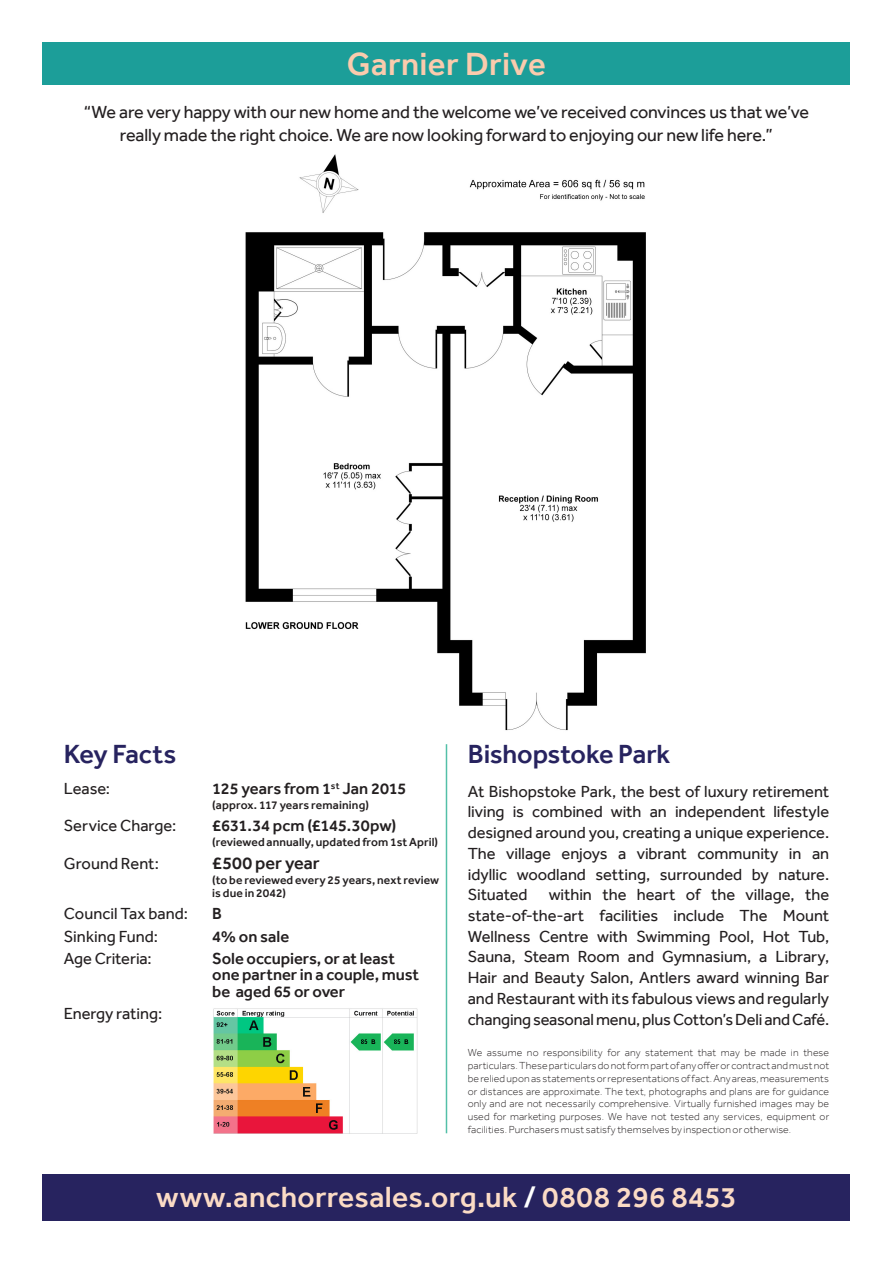
<style>
.page{position:relative;width:893px;height:1263px;background:#fff}
.page>*{position:absolute;margin:0;border:0;box-sizing:border-box;transform-origin:0 0}
.t1{font:500 33px "Effra";letter-spacing:.01em;color:#facbad}
.t2{font:500 30px "Effra";letter-spacing:.01em;color:#fbdbc5}
.t3{font:500 27px "Effra";letter-spacing:-.005em;color:#27235f}
.t4{font:18px/22.5px "Effra";letter-spacing:-.01em;color:#231f20;text-align:center}
.t5{font:500 18px "Effra";color:#231f20}
.t6{font:16.5px/20.7px "Effra";letter-spacing:-.005em;color:#231f20;text-align:justify}
.t7{font:500 16.5px/16.5px "Effra";letter-spacing:-.005em;color:#231f20}
.t8{font:500 12px/13.5px "Effra";letter-spacing:.005em;color:#231f20}
.t9{font:300 10.5px/12.8px "Effra";letter-spacing:.01em;color:#231f20;text-align:justify}
.s1{color:#fff}
</style>
<div class="page">
<img style="left:245px;top:154px;width:401px;height:577px">
<div style="left:43px;top:43px;width:807px;height:42px;background:#1c9e99"></div>
<div style="left:43px;top:1174px;width:807px;height:46px;background:#27235f"></div>
<hr style="left:446px;top:744px;width:1px;height:389px;background:#53c0a8">
<img style="left:213px;top:1008px;width:205px;height:126px">
<p class="t1" style="left:347px;top:44px;width:201px">Garnier Drive</p>
<p class="t4" style="left:84px;top:101px;width:727px">“We are very happy with our new home and the welcome we’ve received convinces us that we’ve really made the right choice. We are now looking forward to enjoying our new life here.”</p>
<p class="t3" style="left:64px;top:738px;width:114px">Key Facts</p>
<p class="t6" style="left:64px;top:778px;width:48px">Lease:</p>
<p class="t7" style="left:212px;top:780px;width:196px">125 years from 1<sup>st</sup> Jan 2015</p>
<p class="t8" style="left:212px;top:798px;width:158px">(approx. 117 years remaining)</p>
<p class="t6" style="left:64px;top:815px;width:114px">Service Charge:</p>
<p class="t7" style="left:212px;top:817px;width:186px">£631.34 pcm (£145.30pw)</p>
<p class="t8" style="left:212px;top:835px;width:227px">(reviewed annually, updated from 1st April)</p>
<p class="t6" style="left:64px;top:852px;width:97px">Ground Rent:</p>
<p class="t5" style="left:212px;top:852px;width:109px">£500 per year</p>
<p class="t8" style="left:212px;top:873px;width:228px">(to be reviewed every 25 years, next review is due in 2042)</p>
<p class="t6" style="left:64px;top:903px;width:126px">Council Tax band:</p>
<p class="t7" style="left:212px;top:905px;width:11px">B</p>
<p class="t6" style="left:64px;top:925px;width:96px">Sinking Fund:</p>
<p class="t7" style="left:212px;top:927px;width:79px">4% on sale</p>
<p class="t6" style="left:64px;top:948px;width:90px">Age Criteria:</p>
<p class="t7" style="left:212px;top:950px;width:208px">Sole occupiers, or at least one partner in a couple, must be aged 65 or over</p>
<p class="t6" style="left:64px;top:1003px;width:100px">Energy rating:</p>
<p class="t3" style="left:468px;top:738px;width:204px">Bishopstoke Park</p>
<p class="t6" style="left:468px;top:781px;width:363px">At Bishopstoke Park, the best of luxury retirement living is combined with an independent lifestyle designed around you, creating a unique experience.<br>The village enjoys a vibrant community in an idyllic woodland setting, surrounded by nature.<br>Situated</p>
<p class="t6" style="left:468px;top:884px;width:363px;text-indent:81px">within the heart of the village, the state-of-the-art facilities include The Mount Wellness Centre with Swimming Pool, Hot Tub, Sauna, Steam Room and Gymnasium, a Library, Hair and Beauty Salon, Antlers award winning Bar and Restaurant with its fabulous views and regularly changing seasonal menu, plus Cotton’s Deli and Café.</p>
<p class="t9" style="left:468px;top:1046px;width:363px">We assume no responsibility for any statement that may be made in these particulars.Theseparticularsdonotformpartofanyofferorcontractandmustnot be relied upon as statements or representations of fact. Any areas, measurements or distances are approximate. The text, photographs and plans are for guidance only and are not necessarily comprehensive. Virtually furnished images may be used for marketing purposes. We have not tested any services, equipment or facilities. Purchasers must satisfy themselves by inspection or otherwise.</p>
<p class="t2" style="left:156px;top:1179px;width:582px">www.anchorresales.org.uk <span class="s1">/</span> 0808 296 8453</p>
</div>
